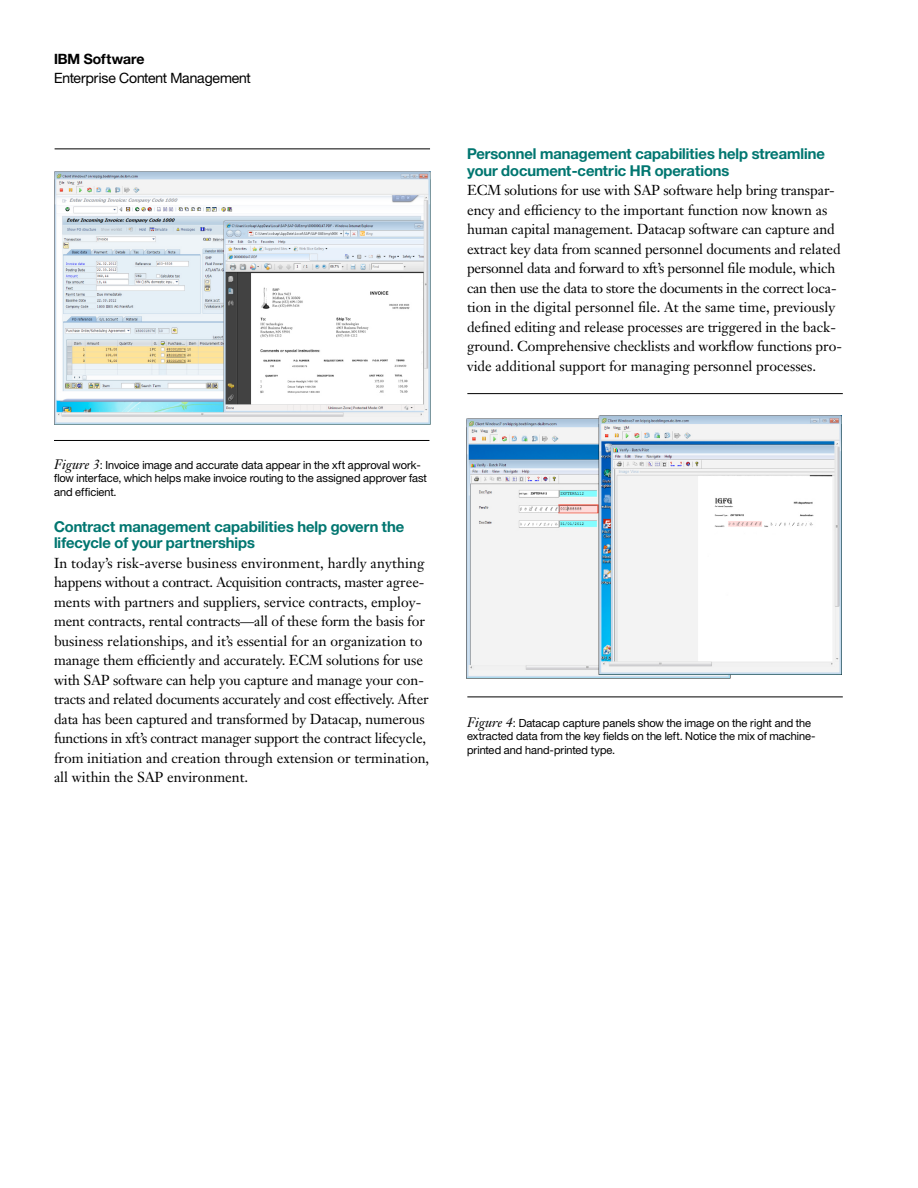
<style>
.page{position:relative;width:918px;height:1188px;background:#fff}
.page>*{position:absolute;margin:0;border:0;box-sizing:border-box;transform-origin:0 0}
._2B_sub_head_1__colo{font:700 15px/16.5px "Helv Neuefor IBM";color:#007670}
._2C_body{font:14.25px/19.5px "Janson Text LT Pro";letter-spacing:-.01em;color:#000}
.t1{font:14.25px "Helv Neuefor IBM";letter-spacing:-.01em;color:#000}
.t2{font:700 14.25px "Helv Neuefor IBM";color:#000}
._2E_figure_caption{font:11.25px/13.5px "Helv Neuefor IBM";color:#000}
.s1{font-family:"Janson Text LT Pro";font-style:italic;font-size:13.5px}
</style>
<div class="page">
<img style="left:54px;top:172px;width:376px;height:253px">
<hr style="left:54px;top:440px;width:375px;height:1px;background:#000">
<hr style="left:55px;top:148px;width:375px;height:1px;background:#000">
<img style="left:467px;top:415px;width:375px;height:263px">
<hr style="left:467px;top:393px;width:376px;height:1px;background:#000">
<hr style="left:467px;top:697px;width:376px;height:1px;background:#000">
<p class="t2" style="left:54px;top:50px;width:92px">IBM Software</p>
<p class="t1" style="left:54px;top:69px;width:198px">Enterprise Content Management</p>
<p class="_2E_figure_caption" style="left:54px;top:458px;width:375px"><span class="s1">Figure 3</span>: Invoice image and accurate data appear in the xft approval work&shy;flow interface, which helps make invoice routing to the assigned approver fast and efficient.</p>
<p class="_2B_sub_head_1__colo" style="left:54px;top:518px;width:352px">Contract management capabilities help govern the lifecycle of your partnerships</p>
<p class="_2C_body" style="left:54px;top:553px;width:377px">In today’s risk-averse business environment, hardly anything happens without a contract. Acquisition contracts, master agree&shy;ments with partners and suppliers, service contracts, employ&shy;ment contracts, rental contracts—all of these form the basis for business relationships, and it’s essential for an organization to manage them efficiently and accurately. ECM solutions for use with SAP software can help you capture and manage your con&shy;tracts and related documents accurately and cost effectively. After data has been captured and transformed by Datacap, numerous functions in xft’s contract manager support the contract lifecycle, from initiation and creation through extension or termination, all within the SAP environment.</p>
<p class="_2B_sub_head_1__colo" style="left:467px;top:145px;width:359px">Personnel management capabilities help streamline your document-centric HR operations</p>
<p class="_2C_body" style="left:467px;top:181px;width:376px">ECM solutions for use with SAP software help bring transpar&shy;ency and efficiency to the important function now known as human capital management. Datacap software can capture and extract key data from scanned personnel documents and related personnel data and forward to xft’s personnel file module, which can then use the data to store the documents in the correct loca&shy;tion in the digital personnel file. At the same time, previously defined editing and release processes are triggered in the back&shy;ground. Comprehensive checklists and workflow functions pro&shy;vide additional support for managing personnel processes.</p>
<p class="_2E_figure_caption" style="left:467px;top:716px;width:350px"><span class="s1">Figure 4</span>: Datacap capture panels show the image on the right and the extracted data from the key fields on the left. Notice the mix of machine&shy;printed and hand-printed type.</p>
</div>
